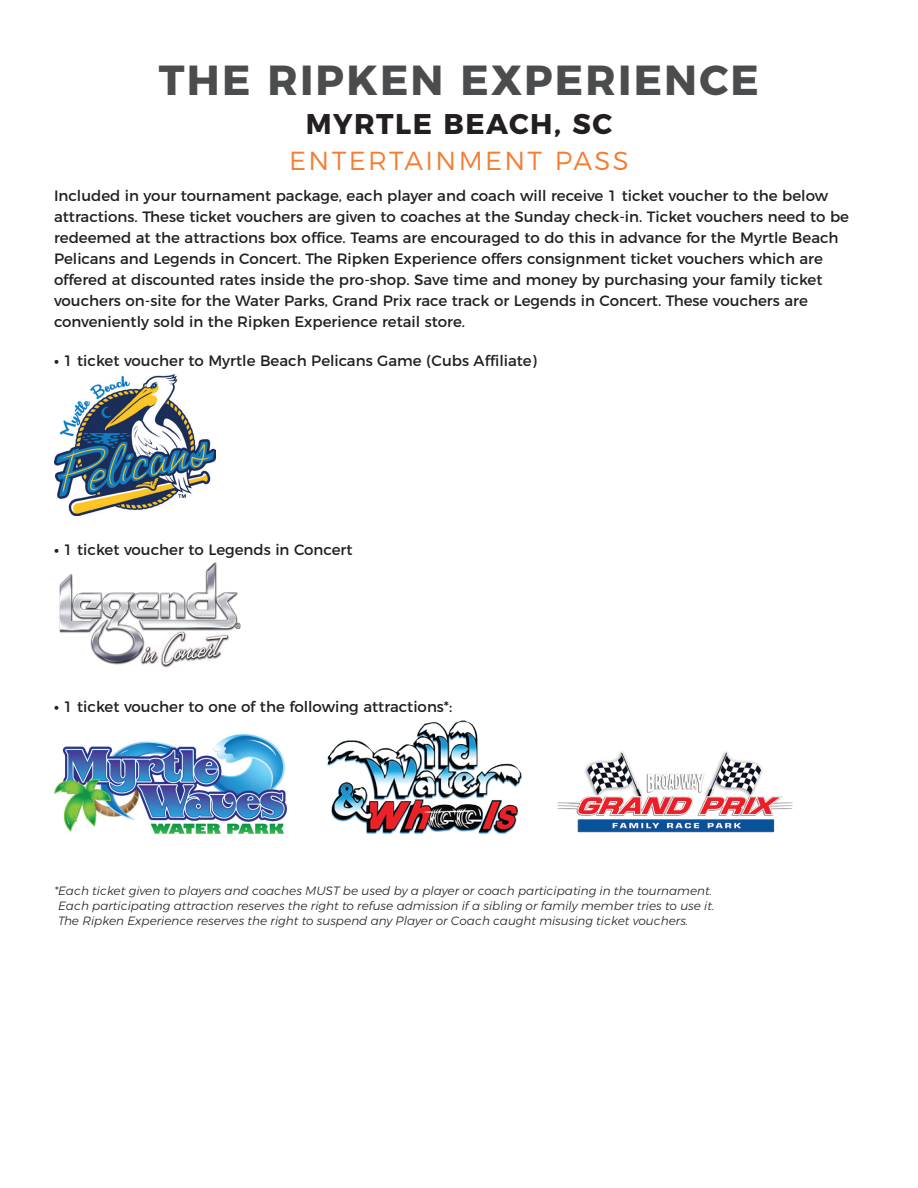
<style>
.page{position:relative;width:918px;height:1188px;background:#fff}
.page>*{position:absolute;margin:0;border:0;box-sizing:border-box;transform-origin:0 0}
.t1{font:700 42px "Montserrat";letter-spacing:.05em;color:#4b4c4d}
.t2{font:700 28.5px "Montserrat";letter-spacing:.05em;color:#231f20}
.t3{font:300 26.1px "Montserrat";letter-spacing:.09em;color:#f47d31}
.t4{font:15px/21px "Montserrat";color:#231f20}
.t5{font:italic 300 12px/15px "Montserrat";color:#231f20}
.s1{font-weight:700}
</style>
<div class="page">
<img style="left:54px;top:734px;width:233px;height:99px">
<img style="left:557px;top:751px;width:236px;height:82px">
<img style="left:327px;top:720px;width:195px;height:114px">
<img style="left:59px;top:562px;width:182px;height:106px">
<img style="left:54px;top:375px;width:161px;height:140px">
<h1 class="t1" style="left:159px;top:45px;width:602px">THE RIPKEN EXPERIENCE</h1>
<h2 class="t2" style="left:306px;top:101px;width:308px">MYRTLE BEACH, SC</h2>
<h3 class="t3" style="left:289px;top:140px;width:341px">ENTERTAINMENT PASS</h3>
<p class="t4" style="left:54px;top:183px;width:797px">Included in your tournament package, each player and coach will receive 1 ticket voucher to the below attractions. These ticket vouchers are given to coaches at the Sunday check-in. Ticket vouchers need to be redeemed at the attractions box office. Teams are encouraged to do this in advance for the Myrtle Beach Pelicans and Legends in Concert. The Ripken Experience offers consignment ticket vouchers which are offered at discounted rates inside the pro-shop. Save time and money by purchasing your family ticket vouchers on-site for the Water Parks, Grand Prix race track or Legends in Concert. These vouchers are conveniently sold in the Ripken Experience retail store.</p>
<p class="t4" style="left:54px;top:348px;width:484px"><span class="s1">•</span> 1 ticket voucher to Myrtle Beach Pelicans Game (Cubs Affiliate)</p>
<p class="t4" style="left:54px;top:537px;width:300px"><span class="s1">•</span> 1 ticket voucher to Legends in Concert</p>
<p class="t4" style="left:54px;top:695px;width:400px"><span class="s1">•</span> 1 ticket voucher to one of the following attractions*:</p>
<p class="t5" style="left:58px;top:883px;width:658px;text-indent:-4px">*Each ticket given to players and coaches MUST be used by a player or coach participating in the tournament.<br>Each participating attraction reserves the right to refuse admission if a sibling or family member tries to use it.<br>The Ripken Experience reserves the right to suspend any Player or Coach caught misusing ticket vouchers.</p>
</div>
